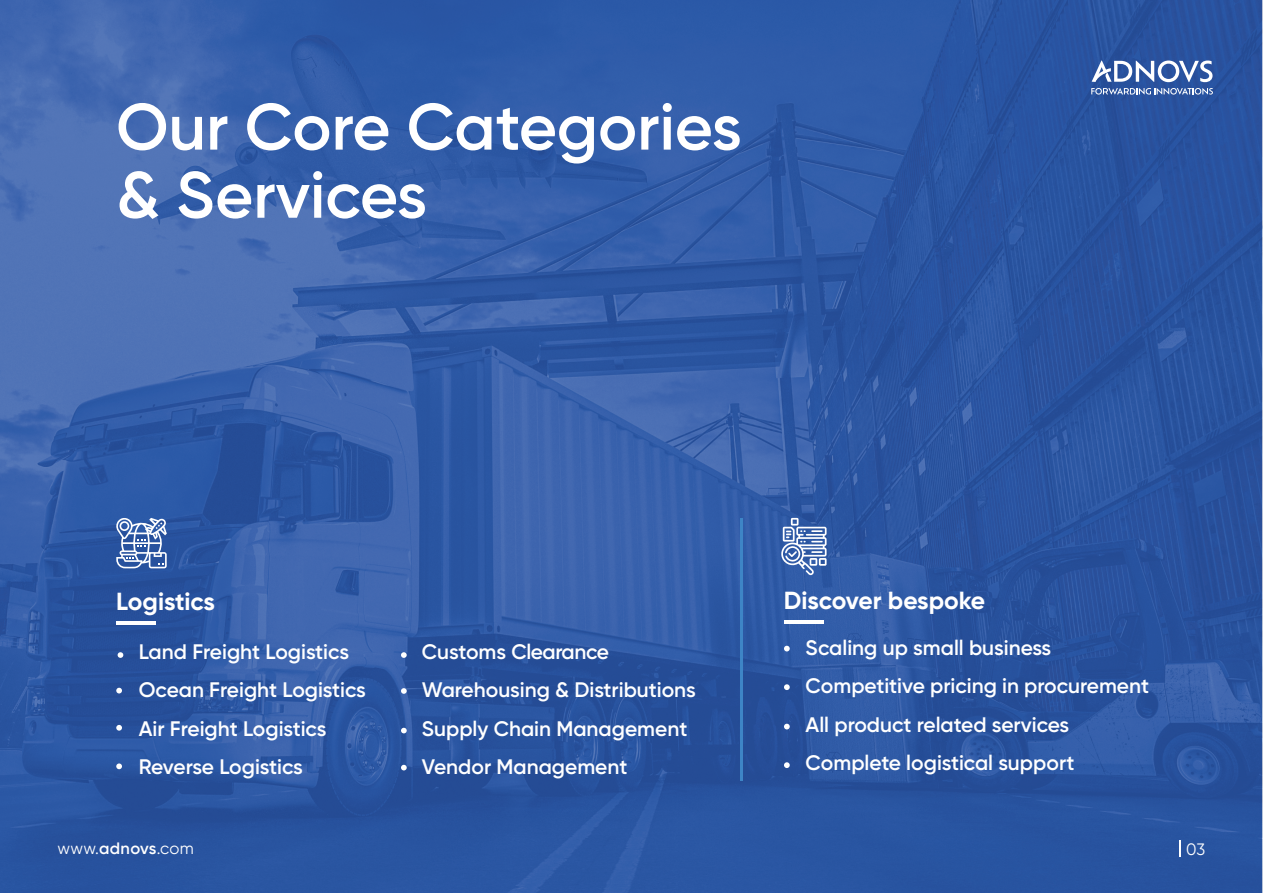
<style>
.page{position:relative;width:1263px;height:893px;background:#fff}
.page>*{position:absolute;margin:0;border:0;box-sizing:border-box;transform-origin:0 0}
.t1{font:600 65.4px/68.1px "Gilroy";color:#fff}
.t2{font:700 24.75px "Gilroy";letter-spacing:-.005em;color:#fff}
.t3{font:600 21px/38.4px "Gilroy";color:#fff}
.t4{font:16.5px "Gilroy";letter-spacing:.02em;color:#fff}
.s1{font-weight:600}
</style>
<div class="page">
<img style="left:0;top:0;width:1263px;height:893px">
<svg style="left:1180px;top:840px;width:1px;height:17px"></svg>
<svg style="left:1092px;top:61px;width:120px;height:21px"></svg>
<svg style="left:1091px;top:88px;width:122px;height:7px"></svg>
<hr style="left:740px;top:518px;width:3px;height:263px;background:#3e85c6">
<svg style="left:118px;top:652px;width:5px;height:6px"></svg>
<svg style="left:116px;top:688px;width:6px;height:5px"></svg>
<svg style="left:116px;top:725px;width:6px;height:6px"></svg>
<svg style="left:116px;top:763px;width:6px;height:6px"></svg>
<svg style="left:401px;top:652px;width:6px;height:6px"></svg>
<svg style="left:401px;top:688px;width:6px;height:6px"></svg>
<svg style="left:401px;top:728px;width:6px;height:5px"></svg>
<svg style="left:401px;top:765px;width:6px;height:5px"></svg>
<hr style="left:116px;top:621px;width:39px;height:4px;background:#fff">
<svg style="left:116px;top:517px;width:51px;height:51px"></svg>
<svg style="left:784px;top:646px;width:6px;height:5px"></svg>
<svg style="left:784px;top:684px;width:6px;height:6px"></svg>
<svg style="left:784px;top:724px;width:6px;height:5px"></svg>
<svg style="left:784px;top:762px;width:6px;height:6px"></svg>
<hr style="left:784px;top:620px;width:39px;height:4px;background:#fff">
<svg style="left:780px;top:518px;width:46px;height:57px"></svg>
<h1 class="t1" style="left:116px;top:92px;width:627px">Our Core Categories &amp; Services</h1>
<p class="t2" style="left:116px;top:586px;width:100px">Logistics</p>
<p class="t3" style="left:139px;top:632px;width:229px">Land Freight Logistics<br>Ocean Freight Logistics<br>Air Freight Logistics<br>Reverse Logistics</p>
<p class="t3" style="left:422px;top:632px;width:276px">Customs Clearance<br>Warehousing &amp; Distributions<br>Supply Chain Management<br>Vendor Management</p>
<p class="t2" style="left:784px;top:585px;width:203px">Discover bespoke</p>
<p class="t3" style="left:806px;top:628px;width:345px">Scaling up small business<br>Competitive pricing in procurement<br>All product related services<br>Complete logistical support</p>
<p class="t4" style="left:57px;top:838px;width:138px">www.<span class="s1">adnovs</span>.com</p>
<p class="t4" style="left:1186px;top:839px;width:21px">03</p>
</div>
